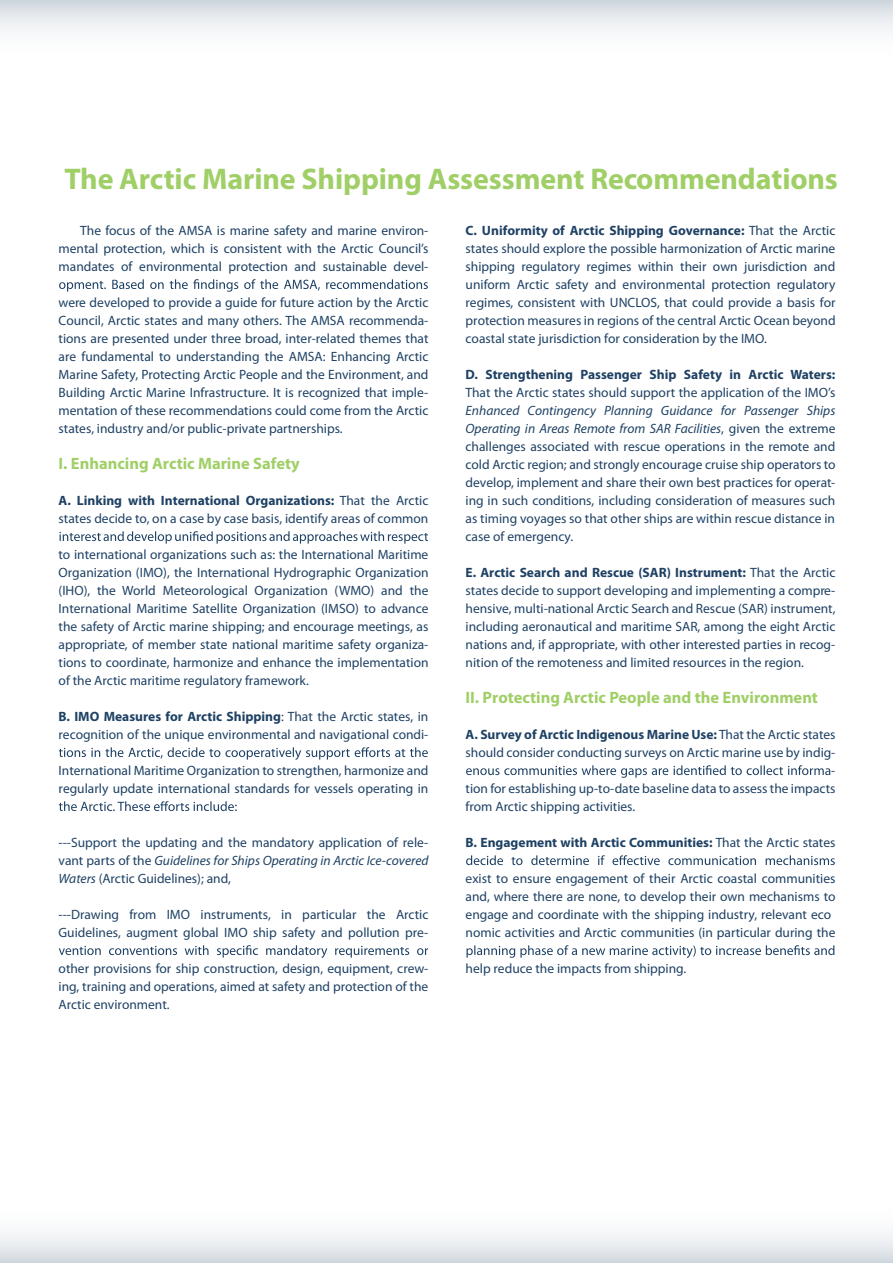
<style>
.page{position:relative;width:893px;height:1263px;background:#fff}
.page>*{position:absolute;margin:0;border:0;box-sizing:border-box;transform-origin:0 0}
.t1{font:700 30px "Myriad Pro";letter-spacing:-.005em;color:#a0cf67}
.t2{font:700 16.5px "Myriad Pro";color:#a0cf67}
.t3{font:13.5px/18px "Myriad Pro";color:#1e4164;text-align:justify}
.t4{font:700 13.5px "Myriad Pro";color:#1e4164}
.s1{font-weight:700}
.s2{font-style:italic}
.s3{font-weight:400}
</style>
<div class="page">
<div style="left:0;top:1186px;width:893px;height:77px;background:linear-gradient(to bottom,#fff,#dee3e8)"></div>
<div style="left:0;top:0;width:893px;height:77px;background:linear-gradient(to bottom,#dce2e7,#fff)"></div>
<svg style="left:59px;top:279px;width:369px;height:13px"></svg>
<svg style="left:59px;top:531px;width:369px;height:13px"></svg>
<svg style="left:59px;top:747px;width:369px;height:13px"></svg>
<svg style="left:59px;top:801px;width:178px;height:10px"></svg>
<svg style="left:59px;top:945px;width:369px;height:13px"></svg>
<svg style="left:466px;top:765px;width:365px;height:13px"></svg>
<svg style="left:466px;top:855px;width:369px;height:10px"></svg>
<svg style="left:466px;top:945px;width:368px;height:13px"></svg>
<h1 class="t1" style="left:64px;top:159px;width:775px">The Arctic Marine Shipping Assessment Recommendations</h1>
<p class="t3" style="left:466px;top:221px;width:372px"><span class="s1">C. Uniformity of Arctic Shipping Governance:</span> That the Arctic states should explore the possible harmonization of Arctic marine shipping regulatory regimes within their own jurisdiction and uniform Arctic safety and environmental protection regulatory regimes, consistent with UNCLOS, that could provide a basis for protection measures in regions of the central Arctic Ocean beyond coastal state jurisdiction for consideration by the IMO.</p>
<p class="t4" style="left:466px;top:366px;width:371px">D. Strengthening Passenger Ship Safety in Arctic Waters:</p>
<p class="t3" style="left:466px;top:383px;width:371px">That the Arctic states should support the application of the IMO’s</p>
<p class="t3" style="left:466px;top:401px;width:372px"><span class="s2">Enhanced Contingency Planning Guidance for Passenger Ships Operating in Areas Remote from SAR Facilities</span>, given the extreme challenges associated with rescue operations in the remote and cold Arctic region; and strongly encourage cruise ship operators to develop, implement and share their own best practices for operat&shy;ing in such conditions, including consideration of measures such as timing voyages so that other ships are within rescue distance in case of emergency.</p>
<p class="t3" style="left:466px;top:563px;width:371px"><span class="s1">E. Arctic Search and Rescue (SAR) Instrument:</span> That the Arctic states decide to support developing and implementing a compre&shy;hensive, multi-national Arctic Search and Rescue (SAR) instrument, including aeronautical and maritime SAR, among the eight Arctic nations and, if appropriate, with other interested parties in recog&shy;nition of the remoteness and limited resources in the region.</p>
<p class="t2" style="left:466px;top:687px;width:354px">II. Protecting Arctic People and the Environment</p>
<p class="t4" style="left:466px;top:726px;width:371px">A. Survey of Arctic Indigenous Marine Use: <span class="s3">That the Arctic states</span></p>
<p class="t3" style="left:466px;top:743px;width:371px">should consider conducting surveys on Arctic marine use by indig-</p>
<p class="t3" style="left:831px;top:761px;width:6px">-</p>
<p class="t3" style="left:466px;top:779px;width:371px">tion for establishing up-to-date baseline data to assess the impacts</p>
<p class="t3" style="left:466px;top:797px;width:171px">from Arctic shipping activities.</p>
<p class="t4" style="left:466px;top:834px;width:371px">B. Engagement with Arctic Communities: <span class="s3">That the Arctic states</span></p>
<p class="t3" style="left:466px;top:869px;width:371px;text-align:left">exist to ensure engagement of their Arctic coastal communities and, where there are none, to develop their own mechanisms to engage and coordinate with the shipping industry, relevant eco nomic activities and Arctic communities (in particular during the</p>
<p class="t3" style="left:466px;top:959px;width:222px">help reduce the impacts from shipping.</p>
<p class="t3" style="left:59px;top:221px;width:371px;text-indent:22px">The focus of the AMSA is marine safety and marine environ&shy;mental protection, which is consistent with the Arctic Council’s mandates of environmental protection and sustainable devel-</p>
<p class="t3" style="left:59px;top:293px;width:371px">were developed to provide a guide for future action by the Arctic Council, Arctic states and many others. The AMSA recommenda&shy;tions are presented under three broad, inter-related themes that are fundamental to understanding the AMSA: Enhancing Arctic Marine Safety, Protecting Arctic People and the Environment, and Building Arctic Marine Infrastructure. It is recognized that imple&shy;mentation of these recommendations could come from the Arctic states, industry and/or public-private partnerships.</p>
<p class="t2" style="left:59px;top:453px;width:243px">I. Enhancing Arctic Marine Safety</p>
<p class="t3" style="left:59px;top:491px;width:371px"><span class="s1">A. Linking with International Organizations:</span> That the Arctic states decide to, on a case by case basis, identify areas of common</p>
<p class="t3" style="left:59px;top:545px;width:371px">to international organizations such as: the International Maritime Organization (IMO), the International Hydrographic Organization (IHO), the World Meteorological Organization (WMO) and the International Maritime Satellite Organization (IMSO) to advance the safety of Arctic marine shipping; and encourage meetings, as appropriate, of member state national maritime safety organiza&shy;tions to coordinate, harmonize and enhance the implementation of the Arctic maritime regulatory framework.</p>
<p class="t3" style="left:59px;top:707px;width:371px"><span class="s1">B. IMO Measures for Arctic Shipping</span>: That the Arctic states, in recognition of the unique environmental and navigational condi-</p>
<p class="t3" style="left:59px;top:761px;width:371px">International Maritime Organization to strengthen, harmonize and regularly update international standards for vessels operating in</p>
<p class="t3" style="left:59px;top:833px;width:371px">---Support the updating and the mandatory application of rele&shy;vant parts of the <span class="s2">Guidelines for Ships Operating in Arctic Ice-covered Waters</span> (Arctic Guidelines); and,</p>
<p class="t3" style="left:59px;top:905px;width:371px">---Drawing from IMO instruments, in particular the Arctic<br>Guidelines, augment global IMO ship safety and pollution pre-</p>
<p class="t3" style="left:59px;top:959px;width:371px">other provisions for ship construction, design, equipment, crew&shy;ing, training and operations, aimed at safety and protection of the Arctic environment.</p>
</div>
